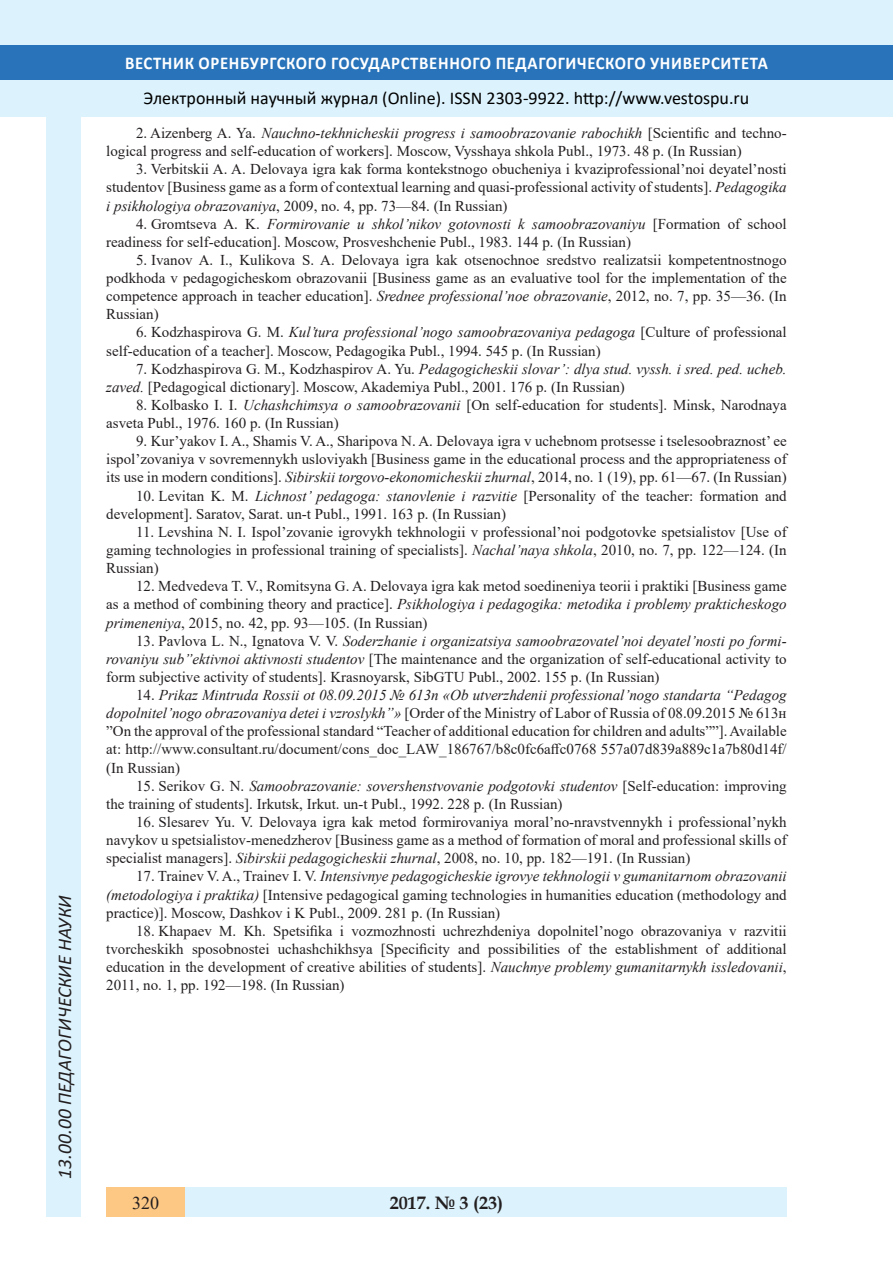
<style>
.page{position:relative;width:893px;height:1263px;background:#fff}
.page>*{position:absolute;margin:0;border:0;box-sizing:border-box;transform-origin:0 0}
.t1{font:italic 19.5px "Calibri";color:#231f20}
.t2{font:18px "Calibri";color:#000}
.t3{font:700 18px "Calibri";letter-spacing:.04em;color:#fff;scale:.93 1}
.t4{font:700 18px "Book Antiqua";color:#231f20}
.t5{font:18px "Times New Roman";color:#231f20}
.литература{font:15px/18.1px "Times New Roman";color:#231f20;text-align:justify}
.s1{font-style:italic}
</style>
<div class="page">
<div style="left:0;top:0;width:893px;height:116px;background:#dcf2fc"></div>
<div style="left:0;top:45px;width:893px;height:34px;background:#2873ba"></div>
<div style="left:106px;top:1188px;width:681px;height:29px;background:#dcf2fc"></div>
<div style="left:106px;top:1188px;width:79px;height:29px;background:#fdc784"></div>
<div style="left:47px;top:116px;width:34px;height:1101px;background:#dcf2fc"></div>
<h1 class="t1" style="left:51px;top:1179px;width:285px;rotate:-90deg">13.00.00 ПЕДАГОГИЧЕСКИЕ НАУКИ</h1>
<h1 class="t1" style="left:51px;top:1105px;width:206px;rotate:-90deg">БИОЛОГИЧЕСКИЕ НАУКИ</h1>
<h1 class="t1" style="left:51px;top:1179px;width:11px;rotate:-90deg">0</h1>
<p class="t3" style="left:125px;top:50px;width:693px">ВЕСТНИК ОРЕНБУРГСКОГО ГОСУДАРСТВЕННОГО ПЕДАГОГИЧЕСКОГО УНИВЕРСИТЕТА</p>
<p class="t2" style="left:144px;top:85px;width:607px">Электронный научный журнал (Online). ISSN 2303-9922. http://www.vestospu.ru</p>
<p class="t2" style="left:583px;top:85px;width:13px">t</p>
<p class="литература" style="left:106px;top:123px;width:682px;text-indent:30px">2. Aizenberg A. Ya. <span class="s1">Nauchno-tekhnicheskii progress i samoobrazovanie rabochikh</span> [Scientific and techno&shy;logical progress and self-education of workers]. Moscow, Vysshaya shkola Publ., 1973. 48 p. (In Russian)</p>
<p class="литература" style="left:106px;top:160px;width:682px;text-indent:30px">3. Verbitskii A. A. Delovaya igra kak forma kontekstnogo obucheniya i kvaziprofessional’noi deyatel’nosti studentov [Business game as a form of contextual learning and quasi-professional activity of students]. <span class="s1">Pedagogika i psikhologiya obrazovaniya</span>, 2009, no. 4, pp. 73—84. (In Russian)</p>
<p class="литература" style="left:106px;top:214px;width:682px;text-indent:30px">4. Gromtseva A. K. <span class="s1">Formirovanie u shkol’nikov gotovnosti k samoobrazovaniyu</span> [Formation of school readiness for self-education]. Moscow, Prosveshchenie Publ., 1983. 144 p. (In Russian)</p>
<p class="литература" style="left:106px;top:250px;width:682px;text-indent:30px">5. Ivanov A. I., Kulikova S. A. Delovaya igra kak otsenochnoe sredstvo realizatsii kompetentnostnogo podkhoda v pedagogicheskom obrazovanii [Business game as an evaluative tool for the implementation of the competence approach in teacher education]. <span class="s1">Srednee professional’noe obrazovanie</span>, 2012, no. 7, pp. 35—36. (In Russian)</p>
<p class="литература" style="left:106px;top:323px;width:682px;text-indent:30px">6. Kodzhaspirova G. M. <span class="s1">Kul’tura professional’nogo samoobrazovaniya pedagoga</span> [Culture of professional self-education of a teacher]. Moscow, Pedagogika Publ., 1994. 545 p. (In Russian)</p>
<p class="литература" style="left:106px;top:359px;width:682px;text-indent:30px">7. Kodzhaspirova G. M., Kodzhaspirov A. Yu. <span class="s1">Pedagogicheskii slovar’: dlya stud. vyssh. i sred. ped. ucheb. zaved.</span> [Pedagogical dictionary]. Moscow, Akademiya Publ., 2001. 176 p. (In Russian)</p>
<p class="литература" style="left:106px;top:395px;width:682px;text-indent:30px">8. Kolbasko I. I. <span class="s1">Uchashchimsya o samoobrazovanii</span> [On self-education for students]. Minsk, Narodnaya asveta Publ., 1976. 160 p. (In Russian)</p>
<p class="литература" style="left:106px;top:432px;width:682px;text-indent:30px">9. Kur’yakov I. A., Shamis V. A., Sharipova N. A. Delovaya igra v uchebnom protsesse i tselesoobraznost’ ee ispol’zovaniya v sovremennykh usloviyakh [Business game in the educational process and the appropriateness of its use in modern conditions]. <span class="s1">Sibirskii torgovo-ekonomicheskii zhurnal</span>, 2014, no. 1 (19), pp. 61—67. (In Russian)</p>
<p class="литература" style="left:106px;top:486px;width:682px;text-indent:30px">10. Levitan K. M. <span class="s1">Lichnost’ pedagoga: stanovlenie i razvitie</span> [Personality of the teacher: formation and development]. Saratov, Sarat. un-t Publ., 1991. 163 p. (In Russian)</p>
<p class="литература" style="left:106px;top:522px;width:682px;text-indent:30px">11. Levshina N. I. Ispol’zovanie igrovykh tekhnologii v professional’noi podgotovke spetsialistov [Use of gaming technologies in professional training of specialists]. <span class="s1">Nachal’naya shkola</span>, 2010, no. 7, pp. 122—124. (In Russian)</p>
<p class="литература" style="left:106px;top:577px;width:682px;text-indent:30px">12. Medvedeva T. V., Romitsyna G. A. Delovaya igra kak metod soedineniya teorii i praktiki [Business game as a method of combining theory and practice]. <span class="s1">Psikhologiya i pedagogika: metodika i problemy prakticheskogo primeneniya</span>, 2015, no. 42, pp. 93—105. (In Russian)</p>
<p class="литература" style="left:106px;top:631px;width:682px;text-indent:30px">13. Pavlova L. N., Ignatova V. V. <span class="s1">Soderzhanie i organizatsiya samoobrazovatel’noi deyatel’nosti po formi&shy;rovaniyu sub’’ektivnoi aktivnosti studentov</span> [The maintenance and the organization of self-educational activity to form subjective activity of students]. Krasnoyarsk, SibGTU Publ., 2002. 155 p. (In Russian)</p>
<p class="литература" style="left:106px;top:685px;width:682px;text-indent:30px">14. <span class="s1">Prikaz Mintruda Rossii ot 08.09.2015 № 613n «Ob utverzhdenii professional’nogo standarta “Pedagog dopolnitel’nogo obrazovaniya detei i vzroslykh”»</span> [Order of the Ministry of Labor of Russia of 08.09.2015 № 613н ”On the approval of the professional standard “Teacher of additional education for children and adults””]. Available at: http://www.consultant.ru/document/cons_doc_LAW_186767/b8c0fc6affc0768 557a07d839a889c1a7b80d14f/ (In Russian)</p>
<p class="литература" style="left:106px;top:776px;width:682px;text-indent:30px">15. Serikov G. N. <span class="s1">Samoobrazovanie: sovershenstvovanie podgotovki studentov</span> [Self-education: improving the training of students]. Irkutsk, Irkut. un-t Publ., 1992. 228 p. (In Russian)</p>
<p class="литература" style="left:106px;top:812px;width:682px;text-indent:30px">16. Slesarev Yu. V. Delovaya igra kak metod formirovaniya moral’no-nravstvennykh i professional’nykh navykov u spetsialistov-menedzherov [Business game as a method of formation of moral and professional skills of specialist managers]. <span class="s1">Sibirskii pedagogicheskii zhurnal</span>, 2008, no. 10, pp. 182—191. (In Russian)</p>
<p class="литература" style="left:106px;top:867px;width:682px;text-indent:30px">17. Trainev V. A., Trainev I. V. <span class="s1">Intensivnye pedagogicheskie igrovye tekhnologii v gumanitarnom obrazovanii (metodologiya i praktika)</span> [Intensive pedagogical gaming technologies in humanities education (methodology and practice)]. Moscow, Dashkov i K Publ., 2009. 281 p. (In Russian)</p>
<p class="литература" style="left:106px;top:921px;width:682px;text-indent:30px">18. Khapaev M. Kh. Spetsifika i vozmozhnosti uchrezhdeniya dopolnitel’nogo obrazovaniya v razvitii tvorcheskikh sposobnostei uchashchikhsya [Specificity and possibilities of the establishment of additional education in the development of creative abilities of students]. <span class="s1">Nauchnye problemy gumanitarnykh issledovanii</span>, 2011, no. 1, pp. 192—198. (In Russian)</p>
<p class="t5" style="left:132px;top:1190px;width:28px">320</p>
<p class="t4" style="left:390px;top:1190px;width:115px">2017. № 3 (23)</p>
</div>
